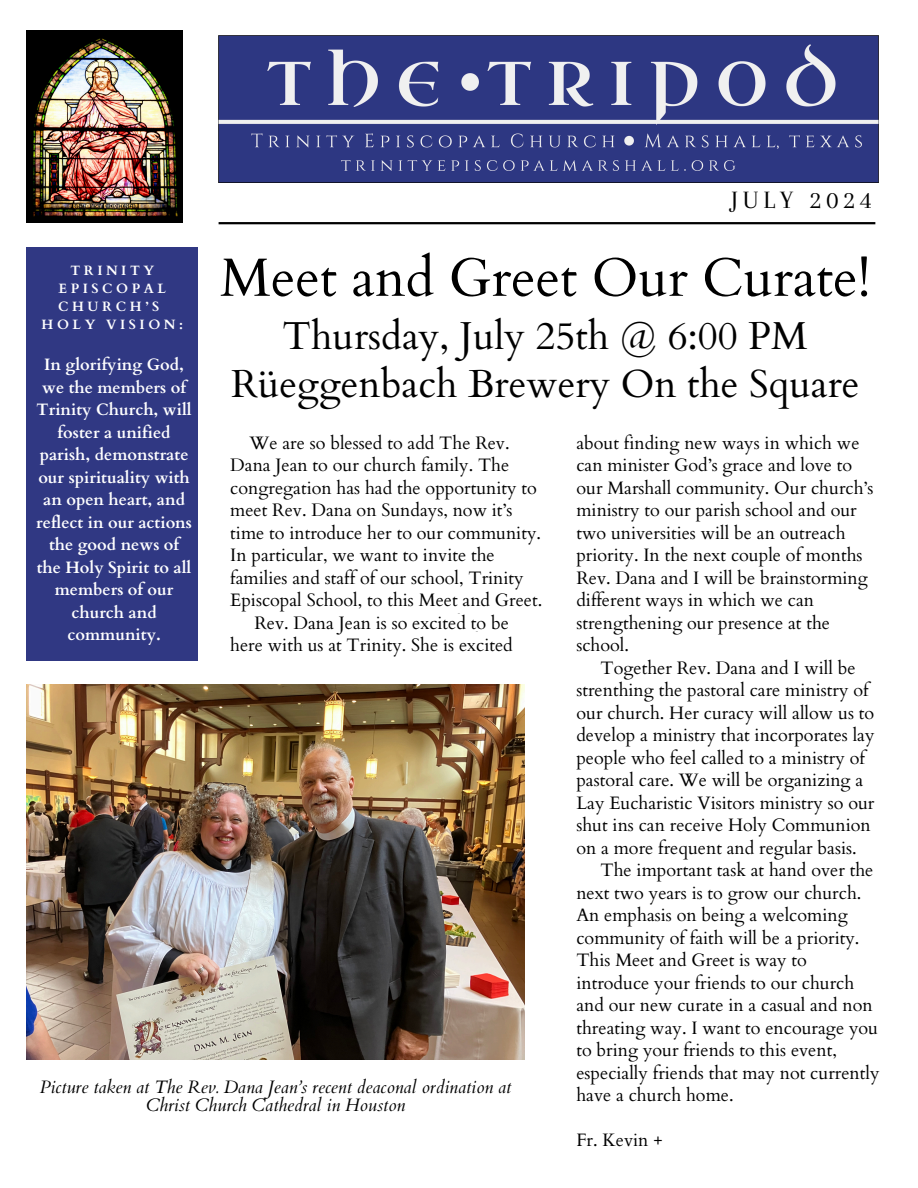
<style>
.page{position:relative;width:918px;height:1188px;background:#fff}
.page>*{position:absolute;margin:0;border:0;box-sizing:border-box;transform-origin:0 0}
.t1{font:54px "Cardo";color:#000}
.t2{font:39px/48.3px "Cardo";color:#000;text-align:center}
.t3{font:32.4px "Cardo";color:#000}
.t4{font:25.8px "Arapey";letter-spacing:.185em;color:#000}
.t5{font:18px "Cardo";color:#000}
.t6{font:italic 18px/18px "Cardo";color:#000;text-align:center}
.t7{font:700 16.5px/22.5px "Cardo";color:#fff;text-align:center}
.t8{font:700 13.5px/18px "Cardo";letter-spacing:.265em;color:#fff;text-align:center}
</style>
<div class="page">
<img style="left:26px;top:31px;width:157px;height:191px">
<div style="left:26px;top:248px;width:172px;height:413px;background:#303883"></div>
<hr style="left:219px;top:222px;width:656px;height:2px;background:#000">
<img style="left:219px;top:35px;width:660px;height:147px">
<img style="left:26px;top:685px;width:499px;height:374px">
<h5 class="t4" style="left:731px;top:185px;width:142px">JULY 2024</h5>
<p class="t1" style="left:220px;top:242px;width:652px">Meet and Greet Our Curate!</p>
<p class="t2" style="left:231px;top:312px;width:630px">Thursday, July 25th @ 6:00 PM<br>Rueggenbach Brewery On the Square</p>
<h4 class="t5" style="left:250px;top:431px;width:262px">We are so blessed to add The Rev.</h4>
<h4 class="t5" style="left:230px;top:453px;width:281px">Dana Jean to our church family. The</h4>
<h4 class="t5" style="left:230px;top:476px;width:308px">congregation has had the opportunity to</h4>
<h4 class="t5" style="left:230px;top:498px;width:284px">meet Rev. Dana on Sundays, now it’s</h4>
<h4 class="t5" style="left:230px;top:521px;width:312px">time to introduce her to our community.</h4>
<h4 class="t5" style="left:230px;top:543px;width:266px">In particular, we want to invite the</h4>
<h4 class="t5" style="left:230px;top:566px;width:295px">families and staff of our school, Trinity</h4>
<h4 class="t5" style="left:230px;top:588px;width:314px">Episcopal School, to this Meet and Greet.</h4>
<h4 class="t5" style="left:254px;top:611px;width:256px">Rev. Dana Jean is so excited to be</h4>
<h4 class="t5" style="left:230px;top:633px;width:284px">here with us at Trinity. She is excited</h4>
<h3 class="t8" style="left:42px;top:261px;width:143px">TRINITY<br>EPISCOPAL<br>CHURCH’S<br>HOLY VISION:</h3>
<h1 class="t7" style="left:36px;top:354px;width:157px">In glorifying God, we the members of<br>Trinity Church, will foster a unified parish, demonstrate our spirituality with an open heart, and reflect in our actions the good news of the Holy Spirit to all members of our church and community.</h1>
<h4 class="t3" style="left:259px;top:343px;width:18px">..</h4>
<p class="t5" style="left:576px;top:431px;width:285px">about finding new ways in which we</p>
<p class="t5" style="left:576px;top:453px;width:277px">can minister God’s grace and love to</p>
<p class="t5" style="left:576px;top:476px;width:299px">our Marshall community. Our church’s</p>
<p class="t5" style="left:576px;top:498px;width:282px">ministry to our parish school and our</p>
<p class="t5" style="left:576px;top:521px;width:271px">two universities will be an outreach</p>
<p class="t5" style="left:576px;top:543px;width:288px">priority. In the next couple of months</p>
<p class="t5" style="left:576px;top:566px;width:293px">Rev. Dana and I will be brainstorming</p>
<p class="t5" style="left:576px;top:588px;width:239px">different ways in which we can</p>
<p class="t5" style="left:576px;top:611px;width:255px">strengthening our presence at the</p>
<p class="t5" style="left:576px;top:633px;width:54px">school.</p>
<p class="t5" style="left:601px;top:656px;width:257px">Together Rev. Dana and I will be</p>
<p class="t5" style="left:576px;top:678px;width:294px">strenthing the pastoral care ministry of</p>
<p class="t5" style="left:576px;top:701px;width:299px">our church. Her curacy will allow us to</p>
<p class="t5" style="left:576px;top:723px;width:300px">develop a ministry that incorporates lay</p>
<p class="t5" style="left:576px;top:746px;width:290px">people who feel called to a ministry of</p>
<p class="t5" style="left:576px;top:768px;width:288px">pastoral care. We will be organizing a</p>
<p class="t5" style="left:576px;top:791px;width:300px">Lay Eucharistic Visitors ministry so our</p>
<p class="t5" style="left:576px;top:813px;width:296px">shut ins can receive Holy Communion</p>
<p class="t5" style="left:576px;top:836px;width:282px">on a more frequent and regular basis.</p>
<p class="t5" style="left:601px;top:858px;width:274px">The important task at hand over the</p>
<p class="t5" style="left:576px;top:881px;width:287px">next two years is to grow our church.</p>
<p class="t5" style="left:576px;top:903px;width:273px">An emphasis on being a welcoming</p>
<p class="t5" style="left:576px;top:926px;width:285px">community of faith will be a priority.</p>
<p class="t5" style="left:576px;top:948px;width:232px">This Meet and Greet is way to</p>
<p class="t5" style="left:576px;top:971px;width:279px">introduce your friends to our church</p>
<p class="t5" style="left:576px;top:993px;width:298px">and our new curate in a casual and non</p>
<p class="t5" style="left:576px;top:1016px;width:303px">threating way. I want to encourage you</p>
<p class="t5" style="left:576px;top:1038px;width:262px">to bring your friends to this event,</p>
<p class="t5" style="left:576px;top:1061px;width:305px">especially friends that may not currently</p>
<p class="t5" style="left:576px;top:1083px;width:159px">have a church home.</p>
<p class="t5" style="left:576px;top:1128px;width:88px">Fr. Kevin +</p>
<h4 class="t6" style="left:40px;top:1078px;width:473px">Picture taken at The Rev. Dana Jean’s recent deaconal ordination at<br>Christ Church Cathedral in Houston</h4>
</div>
